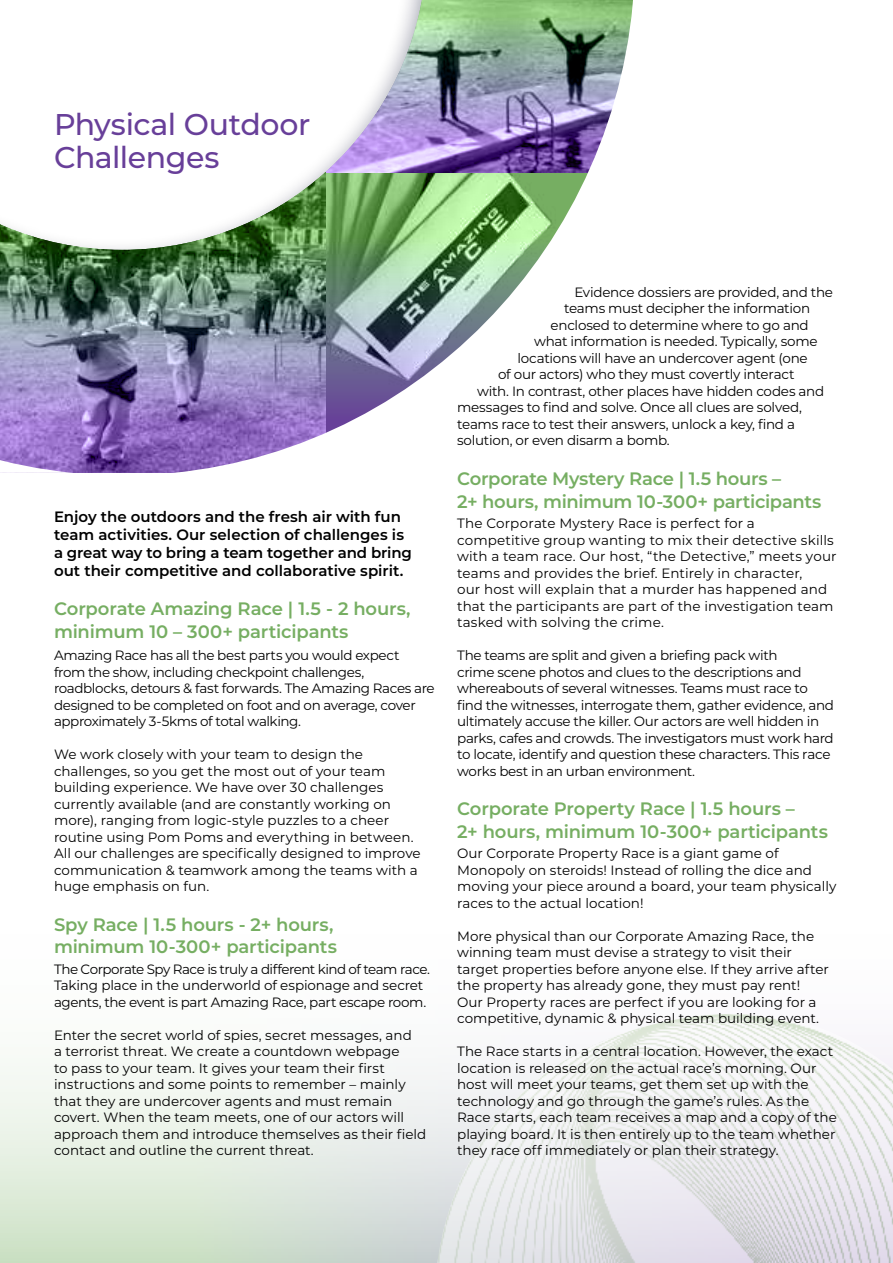
<style>
.page{position:relative;width:893px;height:1263px;background:#fff}
.page>*{position:absolute;margin:0;border:0;box-sizing:border-box;transform-origin:0 0}
.t1{font:500 30px/33px "Montserrat";letter-spacing:-.015em;color:#683f99}
.t2{font:600 18px/22.5px "Montserrat";letter-spacing:-.015em;color:#76ae62}
.t3{font:600 15px/18px "Montserrat";color:#000}
.t4{font:13.5px/16.5px "Montserrat";letter-spacing:-.005em;color:#000}
.t5{font:13.5px/16.5px "Montserrat";letter-spacing:-.025em;color:#000}
.t6{font:13.5px/16.5px "Montserrat";letter-spacing:-.03em;color:#000}
</style>
<div class="page">
<svg style="left:0;top:1066px;width:437px;height:197px"></svg>
<img style="left:437px;top:1014px;width:456px;height:249px">
<img style="left:0;top:0;width:633px;height:473px">
<div style="left:0;top:0;width:440px;height:251px;background:#00072a;opacity:.35"></div>
<h1 class="t1" style="left:54px;top:107px;width:258px">Physical Outdoor<br>Challenges</h1>
<p class="t3" style="left:54px;top:507px;width:359px">Enjoy the outdoors and the fresh air with fun team activities. Our selection of challenges is a great way to bring a team together and bring out their competitive and collaborative spirit.</p>
<h2 class="t2" style="left:54px;top:597px;width:358px">Corporate Amazing Race | 1.5 - 2 hours, minimum 10 – 300+ participants</h2>
<p class="t6" style="left:54px;top:646px;width:382px">Amazing Race has all the best parts you would expect<br>from the show, including checkpoint challenges, roadblocks, detours &amp; fast forwards. The Amazing Races are designed to be completed on foot and on average, cover approximately 3-5kms of total walking.</p>
<p class="t4" style="left:54px;top:745px;width:368px">We work closely with your team to design the challenges, so you get the most out of your team building experience. We have over 30 challenges currently available (and are constantly working on more), ranging from logic-style puzzles to a cheer routine using Pom Poms and everything in between.<br>All our challenges are specifically designed to improve communication &amp; teamwork among the teams with a huge emphasis on fun.</p>
<h2 class="t2" style="left:54px;top:912px;width:284px">Spy Race | 1.5 hours - 2+ hours, minimum 10-300+ participants</h2>
<p class="t6" style="left:54px;top:960px;width:378px">The Corporate Spy Race is truly a different kind of team race.<br>Taking place in the underworld of espionage and secret agents, the event is part Amazing Race, part escape room.</p>
<p class="t4" style="left:54px;top:1026px;width:374px">Enter the secret world of spies, secret messages, and<br>a terrorist threat. We create a countdown webpage<br>to pass to your team. It gives your team their first instructions and some points to remember – mainly that they are undercover agents and must remain covert. When the team meets, one of our actors will approach them and introduce themselves as their field contact and outline the current threat.</p>
<p class="t4" style="left:575px;top:283px;width:260px">Evidence dossiers are provided, and the</p>
<p class="t4" style="left:564px;top:300px;width:248px">teams must decipher the information</p>
<p class="t4" style="left:551px;top:316px;width:260px">enclosed to determine where to go and</p>
<p class="t4" style="left:534px;top:333px;width:285px">what information is needed. Typically, some</p>
<p class="t4" style="left:518px;top:349px;width:292px">locations will have an undercover agent (one</p>
<p class="t4" style="left:498px;top:366px;width:298px">of our actors) who they must covertly interact</p>
<p class="t4" style="left:477px;top:382px;width:349px">with. In contrast, other places have hidden codes and</p>
<p class="t4" style="left:457px;top:399px;width:346px">messages to find and solve. Once all clues are solved,</p>
<p class="t4" style="left:457px;top:415px;width:339px">teams race to test their answers, unlock a key, find a</p>
<p class="t4" style="left:457px;top:432px;width:214px">solution, or even disarm a bomb.</p>
<h2 class="t2" style="left:457px;top:467px;width:366px">Corporate Mystery Race | 1.5 hours –<br>2+ hours, minimum 10-300+ participants</h2>
<p class="t4" style="left:457px;top:514px;width:381px">The Corporate Mystery Race is perfect for a competitive group wanting to mix their detective skills with a team race. Our host, “the Detective,” meets your teams and provides the brief. Entirely in character,<br>our host will explain that a murder has happened and that the participants are part of the investigation team tasked with solving the crime.</p>
<p class="t5" style="left:457px;top:646px;width:378px">The teams are split and given a briefing pack with<br>crime scene photos and clues to the descriptions and whereabouts of several witnesses. Teams must race to find the witnesses, interrogate them, gather evidence, and ultimately accuse the killer. Our actors are well hidden in parks, cafes and crowds. The investigators must work hard to locate, identify and question these characters. This race works best in an urban environment.</p>
<h2 class="t2" style="left:457px;top:797px;width:372px">Corporate Property Race | 1.5 hours –<br>2+ hours, minimum 10-300+ participants</h2>
<p class="t4" style="left:457px;top:844px;width:381px">Our Corporate Property Race is a giant game of Monopoly on steroids! Instead of rolling the dice and moving your piece around a board, your team physically races to the actual location!</p>
<p class="t4" style="left:457px;top:927px;width:373px">More physical than our Corporate Amazing Race, the winning team must devise a strategy to visit their target properties before anyone else. If they arrive after the property has already gone, they must pay rent!<br>Our Property races are perfect if you are looking for a competitive, dynamic &amp; physical team building event.</p>
<p class="t4" style="left:457px;top:1042px;width:381px">The Race starts in a central location. However, the exact location is released on the actual race’s morning. Our host will meet your teams, get them set up with the technology and go through the game’s rules. As the Race starts, each team receives a map and a copy of the playing board. It is then entirely up to the team whether they race off immediately or plan their strategy.</p>
</div>
